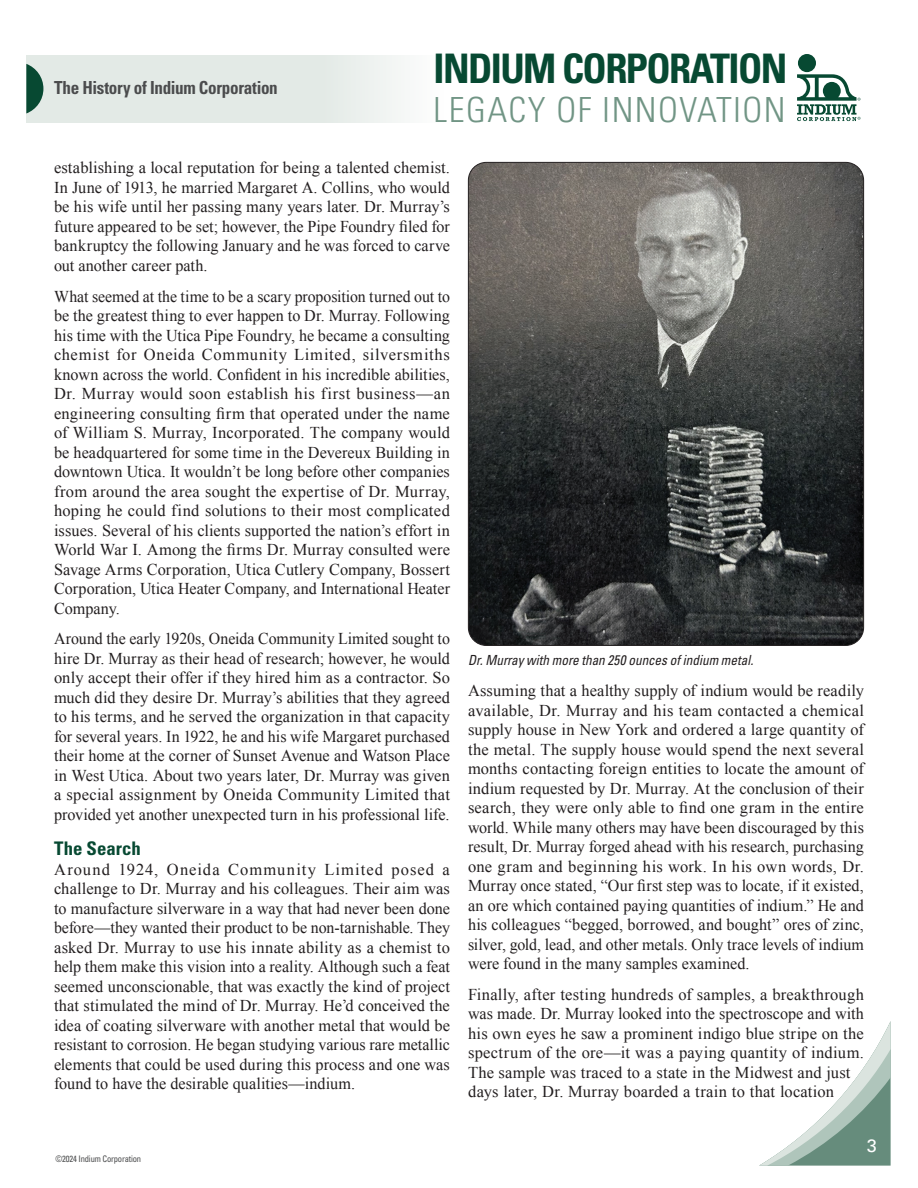
<style>
.page{position:relative;width:918px;height:1188px;background:#fff}
.page>*{position:absolute;margin:0;border:0;box-sizing:border-box;transform-origin:0 0}
.t1{font:700 condensed 40.65px "Univers LT Std";letter-spacing:-.04em;color:#074932}
.t2{font:300 condensed 34.65px "Univers LT Std";letter-spacing:.04em;color:#719585}
.t3{font:700 condensed 18.75px "Univers LT Std";color:#074932}
.t4{font:700 condensed 18px "Univers LT Std";letter-spacing:-.02em;color:#4b4c4d;scale:.95 1}
.t5{font:18px "Univers LT Std";color:#fff}
.t6{font:16.5px/19.5px "Times New Roman";letter-spacing:.005em;color:#231f20;text-align:justify}
.t7{font:16.5px/19.5px "Times New Roman";letter-spacing:.005em;color:#231f20;text-align:justify;scale:.96 1}
.t8{font:italic condensed 13.95px "Univers LT Std";color:#231f20;scale:.95 1}
.t9{font:condensed 9px "Univers LT Std";letter-spacing:-.02em;color:#4b4c4d;scale:.95 1}
</style>
<div class="page">
<svg style="left:759px;top:1021px;width:132px;height:145px"></svg>
<div style="left:26px;top:55px;width:418px;height:67px;background:linear-gradient(to right,#dde6e1,#f0f4f2)"></div>
<svg style="left:26px;top:64px;width:17px;height:50px"></svg>
<svg style="left:797px;top:74px;width:64px;height:47px"></svg>
<div style="left:798px;top:54px;width:18px;height:18px;background:#074932;border-radius:50%"></div>
<img style="left:468px;top:162px;width:396px;height:483px">
<h1 class="t1" style="left:434px;top:44px;width:355px">INDIUM CORPORATION</h1>
<h2 class="t2" style="left:434px;top:89px;width:354px">LEGACY OF INNOVATION</h2>
<p class="t6" style="left:54px;top:158px;width:398px">establishing a local reputation for being a talented chemist.<br>In June of 1913, he married Margaret A. Collins, who would be his wife until her passing many years later. Dr. Murray’s future appeared to be set; however, the Pipe Foundry filed for bankruptcy the following January and he was forced to carve out another career path.</p>
<p class="t7" style="left:54px;top:286px;width:414px">What seemed at the time to be a scary proposition turned out to be the greatest thing to ever happen to Dr. Murray. Following his time with the Utica Pipe Foundry, he became a consulting chemist for Oneida Community Limited, silversmiths known across the world. Confident in his incredible abilities, Dr. Murray would soon establish his first business—an engineering consulting firm that operated under the name of William S. Murray, Incorporated. The company would be headquartered for some time in the Devereux Building in downtown Utica. It wouldn’t be long before other companies from around the area sought the expertise of Dr. Murray, hoping he could find solutions to their most complicated issues. Several of his clients supported the nation’s effort in World War I. Among the firms Dr. Murray consulted were Savage Arms Corporation, Utica Cutlery Company, Bossert Corporation, Utica Heater Company, and International Heater Company.</p>
<p class="t7" style="left:54px;top:629px;width:414px">Around the early 1920s, Oneida Community Limited sought to hire Dr. Murray as their head of research; however, he would only accept their offer if they hired him as a contractor. So much did they desire Dr. Murray’s abilities that they agreed to his terms, and he served the organization in that capacity for several years. In 1922, he and his wife Margaret purchased their home at the corner of Sunset Avenue and Watson Place in West Utica. About two years later, Dr. Murray was given a special assignment by Oneida Community Limited that provided yet another unexpected turn in his professional life.</p>
<p class="t3" style="left:54px;top:837px;width:88px">The Search</p>
<p class="t6" style="left:54px;top:859px;width:398px">Around 1924, Oneida Community Limited posed a challenge to Dr. Murray and his colleagues. Their aim was to manufacture silverware in a way that had never been done before—they wanted their product to be non-tarnishable. They asked Dr. Murray to use his innate ability as a chemist to help them make this vision into a reality. Although such a feat seemed unconscionable, that was exactly the kind of project that stimulated the mind of Dr. Murray. He’d conceived the idea of coating silverware with another metal that would be resistant to corrosion. He began studying various rare metallic elements that could be used during this process and one was found to have the desirable qualities—indium.</p>
<p class="t4" style="left:54px;top:77px;width:237px">The History of Indium Corporation</p>
<p class="t8" style="left:468px;top:651px;width:302px">Dr. Murray with more than 250 ounces of indium metal.</p>
<p class="t6" style="left:468px;top:681px;width:398px">Assuming that a healthy supply of indium would be readily available, Dr. Murray and his team contacted a chemical supply house in New York and ordered a large quantity of the metal. The supply house would spend the next several months contacting foreign entities to locate the amount of indium requested by Dr. Murray. At the conclusion of their search, they were only able to find one gram in the entire world. While many others may have been discouraged by this result, Dr. Murray forged ahead with his research, purchasing one gram and beginning his work. In his own words, Dr.<br>Murray once stated, “Our first step was to locate, if it existed, an ore which contained paying quantities of indium.” He and his colleagues “begged, borrowed, and bought” ores of zinc, silver, gold, lead, and other metals. Only trace levels of indium were found in the many samples examined.</p>
<p class="t6" style="left:468px;top:984px;width:397px;text-align:left">Finally, after testing hundreds of samples, a breakthrough was made. Dr. Murray looked into the spectroscope and with his own eyes he saw a prominent indigo blue stripe on the spectrum of the ore—it was a paying quantity of indium.<br>The sample was traced to a state in the Midwest and just days later, Dr. Murray boarded a train to that location</p>
<p class="t9" style="left:56px;top:1153px;width:92px">©2024 Indium Corporation</p>
<p class="t5" style="left:867px;top:1135px;width:12px">3</p>
</div>
